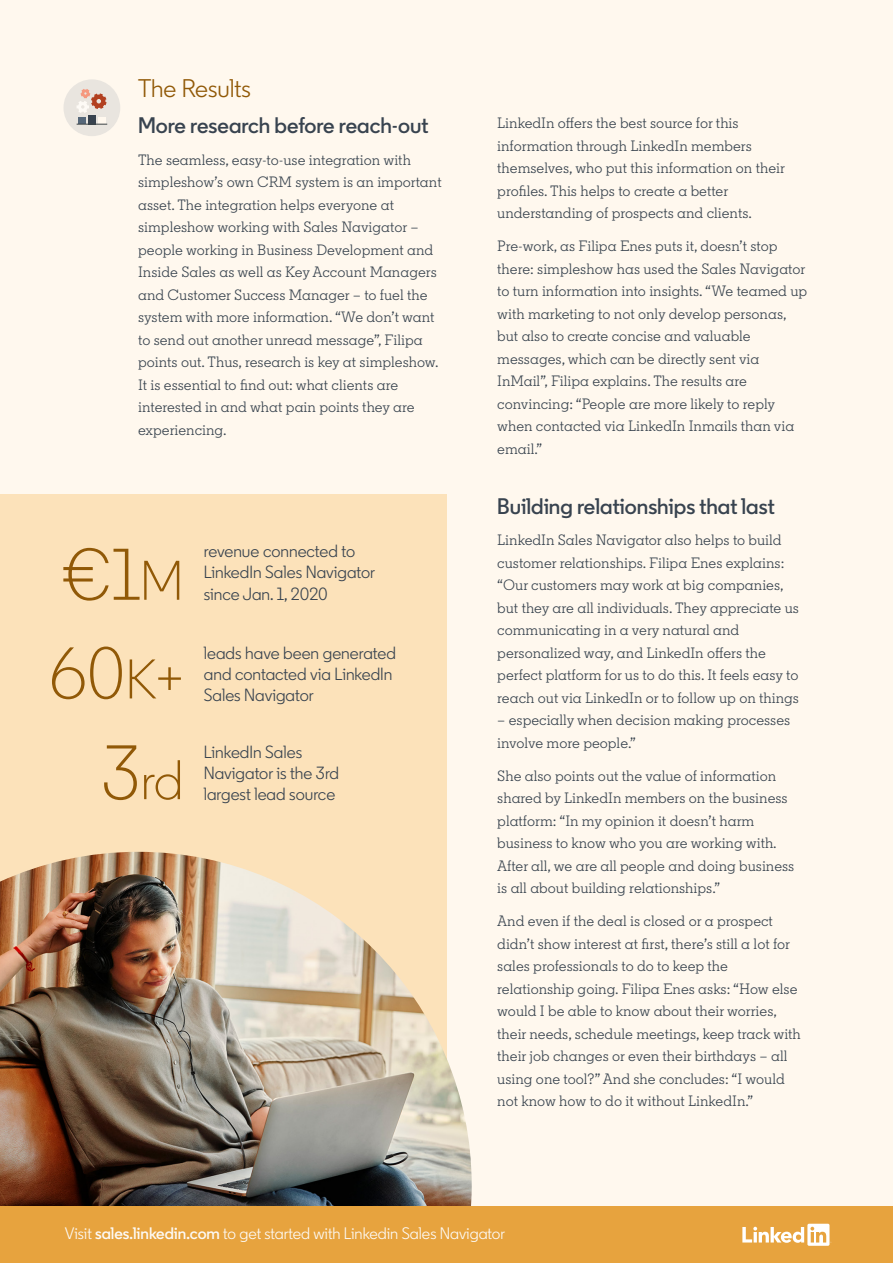
<style>
.page{position:relative;width:893px;height:1263px;background:#fff8ee}
.page>*{position:absolute;margin:0;border:0;box-sizing:border-box;transform-origin:0 0}
.t1{font:300 72.9px "Community";color:#915907}
.t2{font:300 55.65px "Community";color:#915907}
.t3{font:25.5px "Community";color:#915907}
.t4{font:600 22.5px "Community";color:#38434f}
.t5{font:17.7px/21.1px "Community";color:#38434f}
.t6{font:16.65px "Community";color:#fdfaf5}
.t7{font:15px/22.5px "Community Slab";color:#39444f}
.s1{font-size:55.65px}
.s2{font-size:76.95px}
.s3{font-weight:600}
</style>
<div class="page">
<div style="left:0;top:495px;width:446px;height:700px;background:#fce2ba"></div>
<img style="left:0;top:852px;width:472px;height:354px">
<div style="left:0;top:1206px;width:893px;height:57px;background:#e7a33e"></div>
<svg style="left:742px;top:1224px;width:90px;height:22px"></svg>
<div style="left:64px;top:79px;width:56px;height:57px;background:#e9e5df;border-radius:50%"></div>
<svg style="left:77px;top:89px;width:30px;height:24px"></svg>
<div style="left:78px;top:118px;width:8px;height:6px;background:#56687a"></div>
<div style="left:88px;top:115px;width:8px;height:9px;background:#38434f"></div>
<div style="left:98px;top:118px;width:7px;height:6px;background:#fff8ee"></div>
<hr style="left:77px;top:124px;width:30px;height:1px;background:#3c4345">
<h3 class="t3" style="left:138px;top:73px;width:114px">The Results</h3>
<h3 class="t4" style="left:138px;top:112px;width:292px">More research before reach-out</h3>
<p class="t7" style="left:138px;top:148px;width:305px">The seamless, easy-to-use integration with simpleshow’s own CRM system is an important asset. The integration helps everyone at simpleshow working with Sales Navigator – people working in Business Development and Inside Sales as well as Key Account Managers and Customer Success Manager – to fuel the system with more information. “We don’t want to send out another unread message”, Filipa points out. Thus, research is key at simpleshow.<br>It is essential to find out: what clients are interested in and what pain points they are experiencing.</p>
<h1 class="t1" style="left:61px;top:530px;width:124px">€1<span class="s1">M</span></h1>
<p class="t5" style="left:204px;top:541px;width:173px">revenue connected to<br>LinkedIn Sales Navigator since Jan. 1, 2020</p>
<h1 class="t1" style="left:49px;top:629px;width:136px">60<span class="s1">K+</span></h1>
<p class="t5" style="left:204px;top:642px;width:194px">leads have been generated and contacted via LinkedIn<br>Sales Navigator</p>
<h2 class="t2" style="left:102px;top:746px;width:83px"><span class="s2">3</span>rd</h2>
<p class="t5" style="left:204px;top:741px;width:137px">LinkedIn Sales<br>Navigator is the 3rd largest lead source</p>
<p class="t7" style="left:497px;top:112px;width:289px">LinkedIn offers the best source for this information through LinkedIn members themselves, who put this information on their profiles. This helps to create a better understanding of prospects and clients.</p>
<p class="t7" style="left:497px;top:235px;width:311px">Pre-work, as Filipa Enes puts it, doesn’t stop there: simpleshow has used the Sales Navigator to turn information into insights. “We teamed up with marketing to not only develop personas, but also to create concise and valuable messages, which can be directly sent via InMail”, Filipa explains. The results are convincing: “People are more likely to reply when contacted via LinkedIn Inmails than via email.”</p>
<h3 class="t4" style="left:497px;top:492px;width:279px">Building relationships that last</h3>
<p class="t7" style="left:497px;top:529px;width:303px">LinkedIn Sales Navigator also helps to build customer relationships. Filipa Enes explains: “Our customers may work at big companies, but they are all individuals. They appreciate us communicating in a very natural and personalized way, and LinkedIn offers the perfect platform for us to do this. It feels easy to reach out via LinkedIn or to follow up on things</p>
<p class="t7" style="left:497px;top:709px;width:294px">– especially when decision making processes involve more people.”</p>
<p class="t7" style="left:497px;top:764px;width:299px">She also points out the value of information shared by LinkedIn members on the business platform: “In my opinion it doesn’t harm business to know who you are working with.<br>After all, we are all people and doing business is all about building relationships.”</p>
<p class="t7" style="left:497px;top:910px;width:305px">And even if the deal is closed or a prospect didn’t show interest at first, there’s still a lot for sales professionals to do to keep the relationship going. Filipa Enes asks: “How else would I be able to know about their worries, their needs, schedule meetings, keep track with their job changes or even their birthdays – all using one tool?” And she concludes: “I would not know how to do it without LinkedIn.”</p>
<p class="t6" style="left:65px;top:1223px;width:442px">Visit <span class="s3">sales.linkedin.com</span> to get started with Linkedin Sales Navigator</p>
</div>
